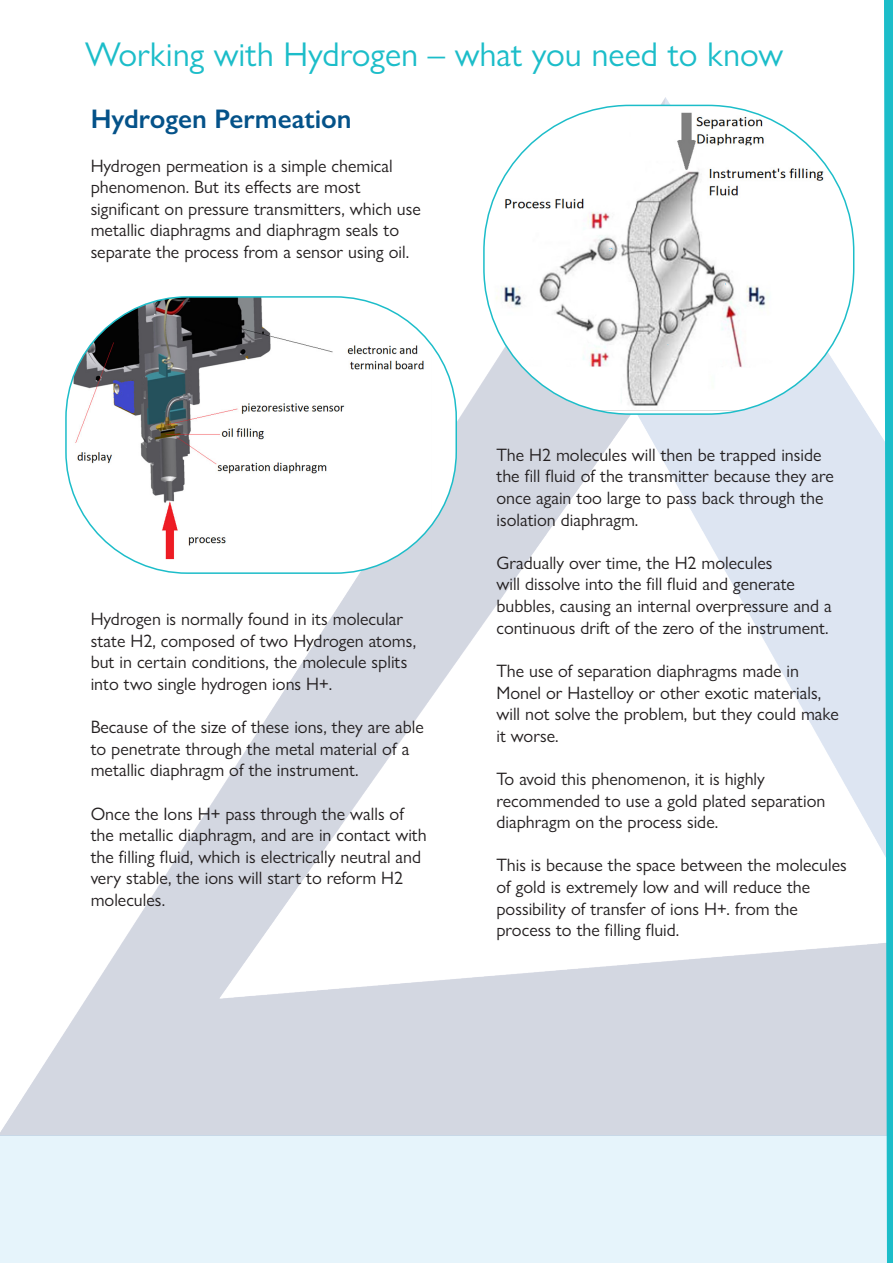
<style>
.page{position:relative;width:893px;height:1263px;background:#fff}
.page>*{position:absolute;margin:0;border:0;box-sizing:border-box;transform-origin:0 0}
.t1{font:34.5px "Gill Sans Nova";color:#1cbdc9}
.t2{font:600 27px "Gill Sans Nova";color:#045289}
.t3{font:18px/21.6px "Gill Sans Nova";color:#231f20}
</style>
<div class="page">
<img style="left:0;top:97px;width:876px;height:1038px">
<img style="left:484px;top:105px;width:355px;height:305px">
<div style="left:66px;top:297px;width:390px;height:276px;background:#fff;border-radius:121px"></div>
<img style="left:74px;top:297px;width:357px;height:262px">
<div style="left:0;top:1135px;width:888px;height:128px;background:#e6f4fb"></div>
<svg style="left:876px;top:0;width:17px;height:1263px"></svg>
<p class="t1" style="left:85px;top:33px;width:700px">Working with Hydrogen – what you need to know</p>
<p class="t2" style="left:91px;top:103px;width:263px">Hydrogen Permeation</p>
<p class="t3" style="left:91px;top:154px;width:332px">Hydrogen permeation is a simple chemical phenomenon. But its effects are most significant on pressure transmitters, which use metallic diaphragms and diaphragm seals to separate the process from a sensor using oil.</p>
<p class="t3" style="left:91px;top:608px;width:327px">Hydrogen is normally found in its molecular state H2, composed of two Hydrogen atoms, but in certain conditions, the molecule splits into two single hydrogen ions H+.</p>
<p class="t3" style="left:91px;top:716px;width:335px">Because of the size of these ions, they are able to penetrate through the metal material of a metallic diaphragm of the instrument.</p>
<p class="t3" style="left:91px;top:802px;width:338px">Once the Ions H+ pass through the walls of the metallic diaphragm, and are in contact with the filling fluid, which is electrically neutral and very stable, the ions will start to reform H2 molecules.</p>
<p class="t3" style="left:496px;top:444px;width:339px">The H2 molecules will then be trapped inside the fill fluid of the transmitter because they are once again too large to pass back through the isolation diaphragm.</p>
<p class="t3" style="left:496px;top:552px;width:337px">Gradually over time, the H2 molecules<br>will dissolve into the fill fluid and generate bubbles, causing an internal overpressure and a continuous drift of the zero of the instrument.</p>
<p class="t3" style="left:496px;top:660px;width:344px">The use of separation diaphragms made in Monel or Hastelloy or other exotic materials, will not solve the problem, but they could make it worse.</p>
<p class="t3" style="left:496px;top:768px;width:330px">To avoid this phenomenon, it is highly recommended to use a gold plated separation diaphragm on the process side.</p>
<p class="t3" style="left:496px;top:854px;width:352px">This is because the space between the molecules of gold is extremely low and will reduce the possibility of transfer of ions H+. from the process to the filling fluid.</p>
</div>
